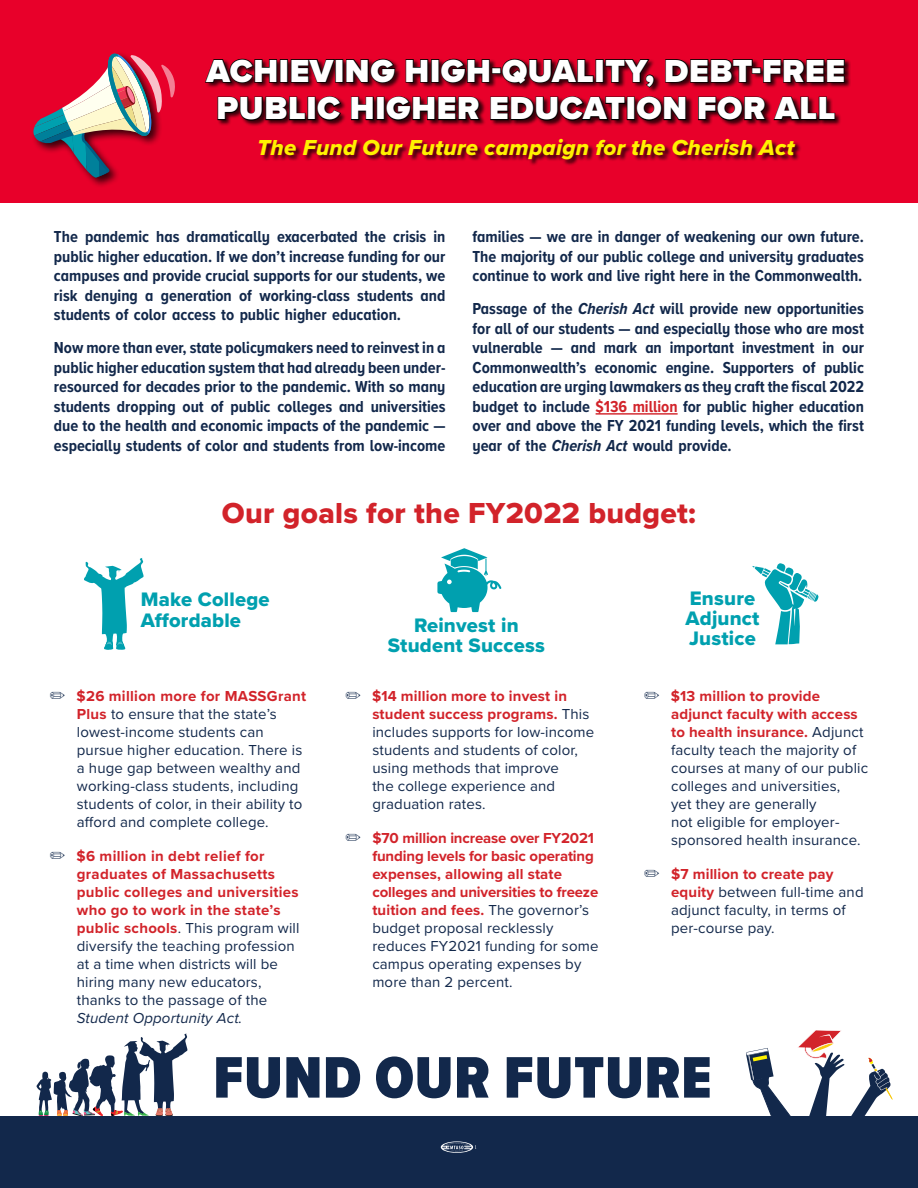
<style>
.page{position:relative;width:918px;height:1188px;background:#fff}
.page>*{position:absolute;margin:0;border:0;box-sizing:border-box;transform-origin:0 0}
.t1{font:900 33px/37.5px "Proxima Nova A";letter-spacing:.02em;color:#fff;text-align:center}
.t2{font:30px "Proxima Nova Extrabld";letter-spacing:.01em;color:#d2232a}
.t3{font:22.5px "Proxima Nova Extrabld It";letter-spacing:.01em;color:#fff200}
.t4{font:20.25px/20.2px "Proxima Nova Extrabld";letter-spacing:.01em;color:#00a0af}
.t5{font:700 16.5px/19.5px "Proxima Nova A Cond";color:#12284b;text-align:justify}
.t6{font:15px/18px "Proxima Nova";letter-spacing:.01em;color:#12284b}
.t7{font:700 15px "Proxima Nova";letter-spacing:.01em;color:#d2232a}
.t8{font:700 15px "Proxima Nova";letter-spacing:-.01em;color:#d2232a}
.t9{font:italic 15px "Proxima Nova";letter-spacing:.01em;color:#12284b}
.s1{font-style:italic}
.s2{color:#d2232a}
.s3{font-weight:700;color:#d2232a}
</style>
<div class="page">
<div style="left:0;top:0;width:918px;height:203px;background:#e8002a"></div>
<hr style="left:596px;top:413px;width:82px;height:2px;background:#d2232a">
<div style="left:206px;top:58px;width:645px;height:107px;background:#000;opacity:.75"></div>
<svg style="left:205px;top:58px;width:73px;height:26px;background:#640011"></svg>
<div style="left:280px;top:59px;width:8px;height:24px;border:2px solid #000"></div>
<svg style="left:290px;top:58px;width:46px;height:26px"></svg>
<div style="left:335px;top:59px;width:8px;height:24px;border:2px solid #000"></div>
<svg style="left:345px;top:58px;width:51px;height:26px"></svg>
<svg style="left:405px;top:58px;width:24px;height:25px"></svg>
<div style="left:431px;top:59px;width:8px;height:24px;border:2px solid #000"></div>
<svg style="left:440px;top:58px;width:51px;height:26px"></svg>
<div style="left:492px;top:67px;width:9px;height:7px;border:2px solid #000"></div>
<svg style="left:501px;top:58px;width:93px;height:28px;background:#660012"></svg>
<div style="left:595px;top:59px;width:9px;height:24px;border:2px solid #000"></div>
<svg style="left:604px;top:58px;width:51px;height:31px"></svg>
<svg style="left:665px;top:58px;width:88px;height:25px;background:#53000e"></svg>
<div style="left:752px;top:67px;width:9px;height:7px;border:2px solid #000"></div>
<svg style="left:762px;top:58px;width:84px;height:26px;background:#50000e"></svg>
<svg style="left:217px;top:96px;width:89px;height:25px;background:#5b0010"></svg>
<div style="left:307px;top:97px;width:9px;height:23px;border:2px solid #000"></div>
<svg style="left:316px;top:96px;width:26px;height:25px"></svg>
<svg style="left:350px;top:96px;width:24px;height:25px"></svg>
<div style="left:376px;top:97px;width:9px;height:23px;border:2px solid #000"></div>
<svg style="left:385px;top:96px;width:96px;height:25px;background:#4f000e"></svg>
<svg style="left:490px;top:96px;width:136px;height:25px;background:#5a000f"></svg>
<div style="left:627px;top:97px;width:8px;height:23px;border:2px solid #000"></div>
<svg style="left:636px;top:96px;width:51px;height:26px"></svg>
<svg style="left:697px;top:96px;width:70px;height:25px;background:#59000f"></svg>
<svg style="left:773px;top:96px;width:63px;height:25px"></svg>
<div style="left:31px;top:51px;width:132px;height:138px;background:#000;opacity:.75"></div>
<svg style="left:33px;top:51px;width:142px;height:128px"></svg>
<svg style="left:84px;top:558px;width:60px;height:92px"></svg>
<svg style="left:752px;top:563px;width:67px;height:81px"></svg>
<svg style="left:437px;top:548px;width:64px;height:64px"></svg>
<svg style="left:746px;top:1030px;width:147px;height:86px"></svg>
<svg style="left:36px;top:1033px;width:152px;height:83px"></svg>
<div style="left:0;top:1116px;width:918px;height:72px;background:#12284b"></div>
<svg style="left:441px;top:1141px;width:35px;height:12px"></svg>
<svg style="left:216px;top:1056px;width:494px;height:42px"></svg>
<h1 class="t1" style="left:207px;top:52px;width:640px">ACHIEVING HIGH-QUALITY, DEBT-FREE<br>PUBLIC HIGHER EDUCATION FOR ALL</h1>
<h3 class="t3" style="left:257px;top:131px;width:539px">The Fund Our Future campaign for the Cherish Act</h3>
<p class="t5" style="left:54px;top:226px;width:393px">The pandemic has dramatically exacerbated the crisis in public higher education If. we don t’ increase funding for our campuses and provide crucial supports for our students, we risk denying a generation of working-class students and students of color access to public higher education.</p>
<p class="t5" style="left:54px;top:337px;width:393px">Now more than ever, state policymakers need to reinvest in a</p>
<p class="t5" style="left:54px;top:376px;width:393px">resourced for decades prior to the pandemic. With so many</p>
<p class="t5" style="left:54px;top:357px;width:393px">public higher education system that had already been under-</p>
<p class="t5" style="left:54px;top:396px;width:393px">students dropping out of public colleges and universities due to the health and economic impacts of the pandemic — especially students of color and students from low-income</p>
<p class="t5" style="left:472px;top:226px;width:393px">families — we are in danger of weakening our own future.<br>The majority of our public college and university graduates continue to work and live right here in the Commonwealth.</p>
<p class="t5" style="left:472px;top:298px;width:393px;text-align:right">Passage of the <span class="s1">Cherish Act</span> will provide new opportunities for all of our students — and especially those who are most our</p>
<p class="t5" style="left:670px;top:337px;width:66px">important</p>
<p class="t5" style="left:742px;top:337px;width:74px">investment</p>
<p class="t5" style="left:822px;top:337px;width:14px">in</p>
<p class="t5" style="left:472px;top:337px;width:72px">vulnerable</p>
<p class="t5" style="left:571px;top:337px;width:26px">and</p>
<p class="t5" style="left:604px;top:337px;width:35px">mark</p>
<p class="t5" style="left:645px;top:337px;width:18px">an</p>
<p class="t5" style="left:551px;top:337px;width:14px">—</p>
<p class="t5" style="left:595px;top:357px;width:64px">economic</p>
<p class="t5" style="left:666px;top:357px;width:50px">engine.</p>
<p class="t5" style="left:824px;top:357px;width:41px">public</p>
<p class="t5" style="left:472px;top:357px;width:393px;text-align:left">Commonwealth s’<br>education are urging lawmakers as they craft the fiscal 2022 budget to include <span class="s2">$136 million</span> for public higher education over and above the FY 2021 funding levels, which the first year of the <span class="s1">Cherish Act</span> would provide.</p>
<p class="t5" style="left:723px;top:357px;width:73px">Supporters</p>
<p class="t5" style="left:803px;top:357px;width:14px">of</p>
<h2 class="t2" style="left:222px;top:491px;width:476px">Our goals for the FY2022 budget:</h2>
<p class="t4" style="left:141px;top:589px;width:130px">Make College<br>Affordable</p>
<p class="t7" style="left:77px;top:685px;width:231px">$26 million more for MASSGrant</p>
<p class="t6" style="left:77px;top:704px;width:227px"><span class="s3">Plus</span> to ensure that the state s’ lowest-income students can pursue higher education. There is a huge gap between wealthy and working-class students, including students of color in, their ability to afford and complete college.</p>
<p class="t7" style="left:77px;top:845px;width:190px">$6 million in debt relief for</p>
<p class="t6" style="left:77px;top:865px;width:224px"><span class="s3">graduates of Massachusetts public colleges and universities who go to work in the state s’ public schools</span>. This program will diversify the teaching profession at a time when districts will be hiring many new educators, thanks to the passage of the</p>
<p class="t9" style="left:77px;top:1007px;width:167px">Student Opportunity Act.</p>
<p class="t4" style="left:388px;top:615px;width:159px;line-height:19.5px;text-align:center">Reinvest in<br>Student Success</p>
<p class="t7" style="left:372px;top:685px;width:196px">$14 million more to invest in</p>
<p class="t6" style="left:372px;top:704px;width:223px"><span class="s3">student success programs.</span> This includes supports for low-income students and students of color, using methods that improve<br>the college experience and graduation rates.</p>
<p class="t8" style="left:373px;top:827px;width:223px">$70 million increase over FY2021</p>
<p class="t6" style="left:372px;top:847px;width:228px"><span class="s3">funding levels for basic operating expenses, allowing all state colleges and universities to freeze tuition and fees.</span> The governor s’ budget proposal recklessly reduces FY2021 funding for some campus operating expenses by more than 2 percent.</p>
<p class="t4" style="left:686px;top:587px;width:76px">Ensure<br>Adjunct<br>Justice</p>
<p class="t7" style="left:671px;top:685px;width:151px">$13 million to provide</p>
<p class="t6" style="left:671px;top:704px;width:199px"><span class="s3">adjunct faculty with access to health insurance.</span> Adjunct faculty teach the majority of courses at many of our public colleges and universities,<br>yet they are generally</p>
<p class="t6" style="left:671px;top:830px;width:191px">sponsored health insurance.</p>
<p class="t6" style="left:671px;top:812px;width:170px">not eligible for employer-</p>
<p class="t7" style="left:671px;top:863px;width:164px">$7 million to create pay</p>
<p class="t6" style="left:671px;top:883px;width:194px"><span class="s3">equity</span> between full-time and adjunct faculty in, terms of per-course pay.</p>
</div>
